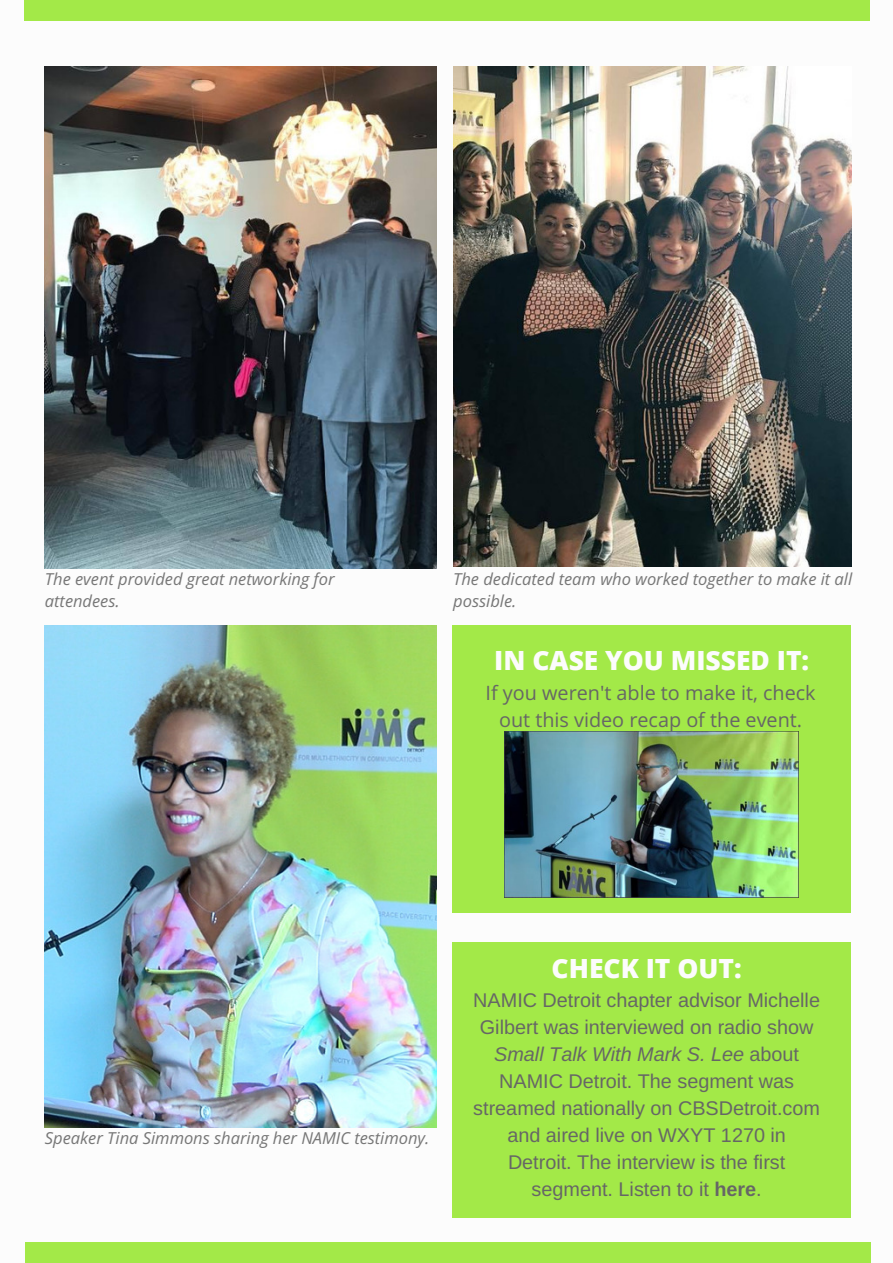
<style>
.page{position:relative;width:893px;height:1263px;background:#fff}
.page>*{position:absolute;margin:0;border:0;box-sizing:border-box;transform-origin:0 0}
.t1{font:800 26.4px "Open Sans";color:#fcfcfc}
.t2{font:19.8px/27px "Arimo";color:#666;text-align:center}
.t3{font:19.8px/27px "Open Sans";color:#666;text-align:center}
.t4{font:italic 16.5px/22.5px "Open Sans";color:#777}
.s1{font-style:italic}
.s2{font-weight:700}
</style>
<div class="page">
<div style="left:25px;top:1242px;width:845px;height:20px;background:#a3e948"></div>
<div style="left:24px;top:0;width:845px;height:20px;background:#a3e948"></div>
<div style="left:452px;top:625px;width:398px;height:288px;background:#a3e948"></div>
<div style="left:452px;top:942px;width:398px;height:275px;background:#a3e948"></div>
<img style="left:45px;top:66px;width:391px;height:503px">
<img style="left:45px;top:625px;width:391px;height:502px">
<img style="left:505px;top:732px;width:293px;height:165px">
<img style="left:453px;top:66px;width:398px;height:501px">
<p class="t4" style="left:45px;top:567px;width:291px">The event provided great networking for attendees.</p>
<p class="t4" style="left:453px;top:567px;width:400px">The dedicated team who worked together to make it all possible.</p>
<h1 class="t1" style="left:494px;top:642px;width:316px">IN CASE YOU MISSED IT:</h1>
<p class="t3" style="left:485px;top:679px;width:332px">If you weren't able to make it, check out this video recap of the event.</p>
<p class="t4" style="left:45px;top:1127px;width:386px">Speaker Tina Simmons sharing her NAMIC testimony.</p>
<h1 class="t1" style="left:551px;top:950px;width:191px">CHECK IT OUT:</h1>
<p class="t2" style="left:473px;top:987px;width:348px">NAMIC Detroit chapter advisor Michelle Gilbert was interviewed on radio show <span class="s1">Small Talk With Mark S. Lee</span> about NAMIC Detroit. The segment was streamed nationally on CBSDetroit.com and aired live on WXYT 1270 in Detroit. The interview is the first segment. Listen to it <span class="s2">here</span>.</p>
</div>
